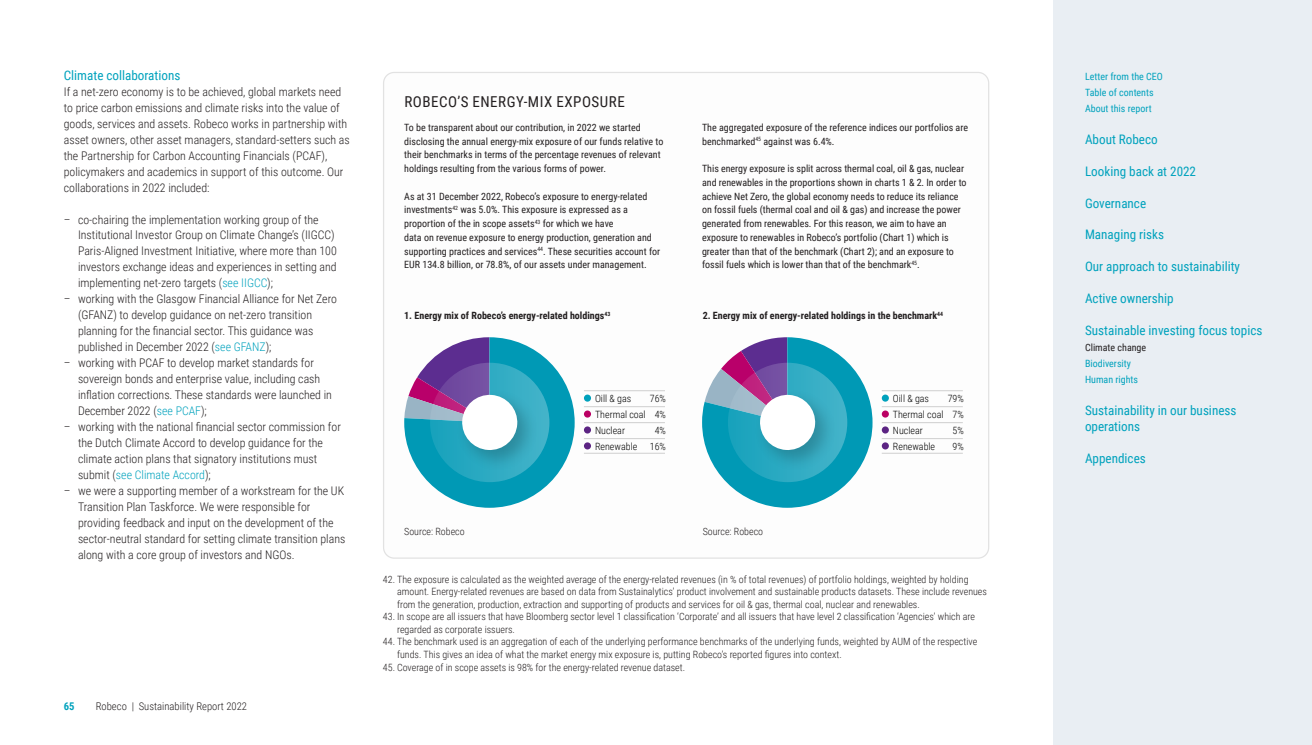
<style>
.page{position:relative;width:1312px;height:745px;background:#fff}
.page>*{position:absolute;margin:0;border:0;box-sizing:border-box;transform-origin:0 0}
.Leestekst{font:15px "Roboto Condensed";letter-spacing:.035em;color:#231f20}
.Inleidende_tekst{font:13.12px/16px "Roboto Condensed";color:#00a2bd}
.Paragraafkop{font:13.12px "Roboto Condensed";color:#00a2bd}
.Leestekst-2{font:300 11.88px/16px "Roboto Condensed";color:#231f20}
.t1{font:300 10.62px "Roboto Condensed";color:#231f20}
.t2{font:700 10.62px "Roboto Condensed";color:#00a2bd}
.Kadertekst{font:10px/13.8px "Roboto Condensed";color:#231f20}
.Voetnoot_zwart{font:300 10px/12.5px "Roboto Condensed";color:#231f20}
.Figuur_kop{font:700 10px "Roboto Condensed";color:#231f20}
.t3{font:300 10px/16px "Roboto Condensed";color:#000;text-align:justify}
.Inleidende_tekst-2{font:10px "Roboto Condensed";color:#00a2bd}
.Figuur_Source{font:300 10px "Roboto Condensed";color:#231f20}
.Inleidende_tekst-3{font:10px "Roboto Condensed";color:#231f20}
.s1{color:#00a2bd}
</style>
<div class="page">
<div style="left:1052px;top:0;width:259px;height:744px;background:#e9eef3"></div>
<div style="left:404px;top:337px;width:170px;height:170px;background:#0099b5;border-radius:85px"></div>
<svg style="left:430px;top:362px;width:119px;height:120px"></svg>
<img style="left:451px;top:383px;width:93px;height:94px">
<svg style="left:404px;top:337px;width:114px;height:113px"></svg>
<hr style="left:583px;top:406px;width:82px;height:1px;background:#cfcfcf">
<hr style="left:583px;top:422px;width:82px;height:1px;background:#cfcfcf">
<hr style="left:583px;top:438px;width:82px;height:1px;background:#cfcfcf">
<hr style="left:583px;top:452px;width:82px;height:1px;background:#cfcfcf">
<div style="left:584px;top:394px;width:7px;height:7px;background:#00a1bc;border-radius:50%"></div>
<div style="left:584px;top:410px;width:7px;height:7px;background:#ba0063;border-radius:50%"></div>
<div style="left:584px;top:426px;width:7px;height:7px;background:#5c2483;border-radius:50%"></div>
<div style="left:584px;top:442px;width:7px;height:7px;background:#5c2483;border-radius:50%"></div>
<hr style="left:583px;top:390px;width:82px;height:1px;background:#cfcfcf">
<svg style="left:702px;top:337px;width:170px;height:170px"></svg>
<hr style="left:881px;top:406px;width:81px;height:1px;background:#cfcfcf">
<hr style="left:881px;top:422px;width:81px;height:1px;background:#cfcfcf">
<hr style="left:881px;top:438px;width:81px;height:1px;background:#cfcfcf">
<hr style="left:881px;top:452px;width:81px;height:1px;background:#cfcfcf">
<svg style="left:881px;top:394px;width:7px;height:7px"></svg>
<svg style="left:881px;top:410px;width:7px;height:7px"></svg>
<svg style="left:881px;top:426px;width:7px;height:7px"></svg>
<div style="left:881px;top:442px;width:7px;height:7px;background:#5c2483;border-radius:50%"></div>
<hr style="left:881px;top:390px;width:81px;height:1px;background:#cfcfcf">
<p class="Paragraafkop" style="left:64px;top:66px;width:118px">Climate collaborations</p>
<p class="Leestekst-2" style="left:64px;top:83px;width:287px">If a net-zero economy is to be achieved, global markets need to price carbon emissions and climate risks into the value of goods, services and assets. Robeco works in partnership with asset owners, other asset managers, standard-setters such as the Partnership for Carbon Accounting Financials (PCAF), policymakers and academics in support of this outcome. Our collaborations in 2022 included:</p>
<p class="Leestekst-2" style="left:78px;top:211px;width:260px;text-indent:-14px">– co-chairing the implementation working group of the Institutional Investor Group on Climate Change’s (IIGCC)<br>Paris-Aligned Investment Initiative, where more than 100 investors exchange ideas and experiences in setting and implementing net-zero targets (<span class="s1">see IIGCC</span>);</p>
<p class="Leestekst-2" style="left:78px;top:290px;width:260px;text-indent:-14px">– working with the Glasgow Financial Alliance for Net Zero (GFANZ) to develop guidance on net-zero transition planning for the financial sector. This guidance was published in December 2022 (<span class="s1">see GFANZ</span>);</p>
<p class="Leestekst-2" style="left:78px;top:354px;width:255px;text-indent:-14px">– working with PCAF to develop market standards for sovereign bonds and enterprise value, including cash inflation corrections. These standards were launched in December 2022 (<span class="s1">see PCAF</span>);</p>
<p class="Leestekst-2" style="left:78px;top:418px;width:264px;text-indent:-14px">– working with the national financial sector commission for the Dutch Climate Accord to develop guidance for the climate action plans that signatory institutions must submit (<span class="s1">see Climate Accord</span>);</p>
<p class="Leestekst-2" style="left:78px;top:482px;width:269px;text-indent:-14px">– we were a supporting member of a workstream for the UK Transition Plan Taskforce. We were responsible for providing feedback and input on the development of the sector-neutral standard for setting climate transition plans along with a core group of investors and NGOs.</p>
<p class="t2" style="left:64px;top:698px;width:12px">65</p>
<p class="t1" style="left:96px;top:698px;width:153px">Robeco | Sustainability Report 2022</p>
<p class="Leestekst" style="left:404px;top:91px;width:222px">ROBECO’S ENERGY-MIX EXPOSURE</p>
<p class="Kadertekst" style="left:404px;top:120px;width:260px">To be transparent about our contribution, in 2022 we started disclosing the annual energy-mix exposure of our funds relative to their benchmarks in terms of the percentage revenues of relevant holdings resulting from the various forms of power.</p>
<p class="Kadertekst" style="left:404px;top:189px;width:244px">As at 31 December 2022, Robeco’s exposure to energy-related investments<sup>42</sup> was 5.0%. This exposure is expressed as a proportion of the in scope assets<sup>43</sup> for which we have</p>
<p class="Kadertekst" style="left:404px;top:230px;width:249px">data on revenue exposure to energy production, generation and</p>
<p class="Kadertekst" style="left:404px;top:244px;width:257px">supporting practices and services<sup>44</sup>. These securities account for<br>EUR 134.8 billion, or 78.8%, of our assets under management.</p>
<p class="Kadertekst" style="left:702px;top:120px;width:267px">The aggregated exposure of the reference indices our portfolios are benchmarked<sup>45</sup> against was 6.4%.</p>
<p class="Kadertekst" style="left:702px;top:161px;width:266px">This energy exposure is split across thermal coal, oil &amp; gas, nuclear and renewables in the proportions shown in charts 1 &amp; 2. In order to achieve Net Zero, the global economy needs to reduce its reliance on fossil fuels (thermal coal and oil &amp; gas) and increase the power generated from renewables. For this reason, we aim to have an exposure to renewables in Robeco’s portfolio (Chart 1) which is greater than that of the benchmark (Chart 2); and an exposure to fossil fuels which is lower than that of the benchmark<sup>45</sup>.</p>
<p class="Figuur_kop" style="left:404px;top:308px;width:207px">1. Energy mix of Robeco’s energy-related holdings<sup>43</sup></p>
<p class="Figuur_kop" style="left:702px;top:308px;width:242px">2. Energy mix of energy-related holdings in the benchmark<sup>44</sup></p>
<p class="t3" style="left:595px;top:389px;width:38px">Oill &amp; gas</p>
<p class="t3" style="left:595px;top:389px;width:72px;text-indent:55px">76% Thermal coal 4% Nuclear</p>
<p class="t3" style="left:654px;top:421px;width:13px">4%</p>
<p class="t3" style="left:892px;top:389px;width:38px">Oill &amp; gas</p>
<p class="t3" style="left:892px;top:389px;width:72px;text-indent:55px">79% Thermal coal 7% Nuclear</p>
<p class="t3" style="left:952px;top:421px;width:13px">5%</p>
<p class="t3" style="left:595px;top:437px;width:44px">Renewable</p>
<p class="t3" style="left:649px;top:437px;width:18px">16%</p>
<p class="t3" style="left:892px;top:437px;width:44px">Renewable</p>
<p class="t3" style="left:952px;top:437px;width:13px">9%</p>
<p class="Figuur_Source" style="left:404px;top:524px;width:62px">Source: Robeco</p>
<p class="Figuur_Source" style="left:702px;top:524px;width:62px">Source: Robeco</p>
<p class="Voetnoot_zwart" style="left:397px;top:572px;width:591px;text-indent:-14px">42. The exposure is calculated as the weighted average of the energy-related revenues (in % of total revenues) of portfolio holdings, weighted by holding amount. Energy-related revenues are based on data from Sustainalytics’ product involvement and sustainable products datasets. These include revenues from the generation, production, extraction and supporting of products and services for oil &amp; gas, thermal coal, nuclear and renewables.</p>
<p class="Voetnoot_zwart" style="left:397px;top:610px;width:579px;text-indent:-14px">43. In scope are all issuers that have Bloomberg sector level 1 classification ‘Corporate’ and all issuers that have level 2 classification ‘Agencies’ which are regarded as corporate issuers.</p>
<p class="Voetnoot_zwart" style="left:397px;top:635px;width:581px;text-indent:-14px">44. The benchmark used is an aggregation of each of the underlying performance benchmarks of the underlying funds, weighted by AUM of the respective funds. This gives an idea of what the market energy mix exposure is, putting Robeco’s reported figures into context.</p>
<p class="Voetnoot_zwart" style="left:383px;top:660px;width:303px">45. Coverage of in scope assets is 98% for the energy-related revenue dataset.</p>
<p class="Inleidende_tekst-2" style="left:1084px;top:69px;width:79px">Letter from the CEO</p>
<p class="Inleidende_tekst-2" style="left:1084px;top:85px;width:70px">Table of contents</p>
<p class="Inleidende_tekst-2" style="left:1084px;top:101px;width:68px">About this report</p>
<p class="Inleidende_tekst" style="left:1084px;top:130px;width:74px">About Robeco</p>
<p class="Inleidende_tekst" style="left:1084px;top:162px;width:113px">Looking back at 2022</p>
<p class="Inleidende_tekst" style="left:1084px;top:194px;width:63px">Governance</p>
<p class="Inleidende_tekst" style="left:1084px;top:226px;width:81px">Managing risks</p>
<p class="Inleidende_tekst" style="left:1084px;top:258px;width:156px">Our approach to sustainability</p>
<p class="Inleidende_tekst" style="left:1084px;top:290px;width:90px">Active ownership</p>
<p class="Inleidende_tekst" style="left:1084px;top:322px;width:179px">Sustainable investing focus topics</p>
<p class="Inleidende_tekst-3" style="left:1084px;top:340px;width:63px">Climate change</p>
<p class="Inleidende_tekst-2" style="left:1084px;top:356px;width:47px">Biodiversity</p>
<p class="Inleidende_tekst-2" style="left:1084px;top:372px;width:55px">Human rights</p>
<p class="Inleidende_tekst" style="left:1084px;top:401px;width:153px">Sustainability in our business operations</p>
<p class="Inleidende_tekst" style="left:1084px;top:449px;width:62px">Appendices</p>
</div>
